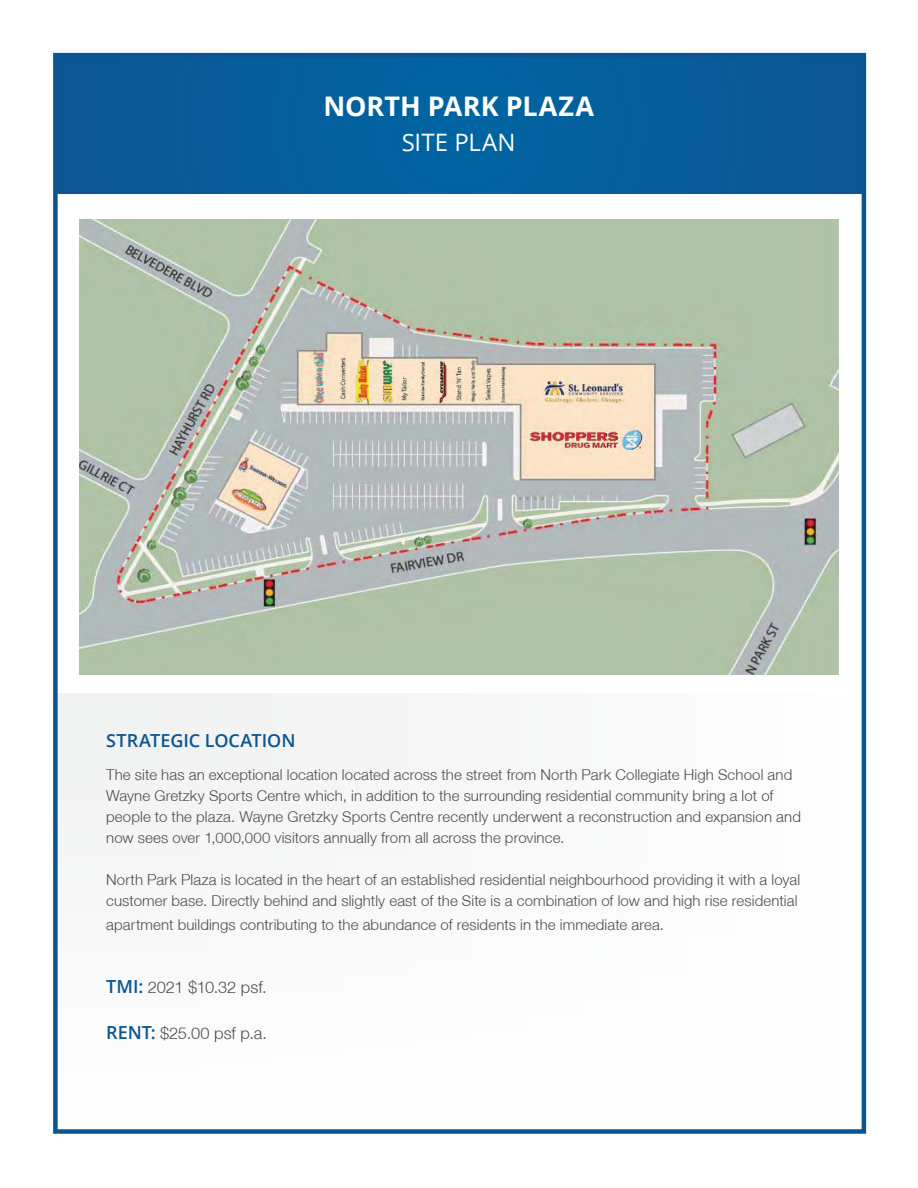
<style>
.page{position:relative;width:918px;height:1188px;background:#fff}
.page>*{position:absolute;margin:0;border:0;box-sizing:border-box;transform-origin:0 0}
.t1{font:700 27px "Open Sans";letter-spacing:.005em;color:#fff}
.t2{font:24px "Open Sans";letter-spacing:.005em;color:#fff}
.t3{font:600 18px "Open Sans";color:#0a5693}
.t4{font:300 16.5px "Helvetica Neue LT";letter-spacing:-.005em;color:#4d4d4f}
.t5{font:300 15px/21px "Helvetica Neue LT";letter-spacing:.01em;color:#4d4d4f}
.s1{font-family:"Open Sans";font-weight:600;font-size:18px;color:#0a5693}
</style>
<div class="page">
<div style="left:54px;top:693px;width:810px;height:437px;background:#fbfbfb"></div>
<div style="left:56px;top:54px;width:806px;height:139px;background:#075d9a"></div>
<div style="left:53px;top:53px;width:813px;height:1081px;border:4px solid #0a5693"></div>
<img style="left:79px;top:219px;width:760px;height:456px">
<h1 class="t1" style="left:323px;top:87px;width:272px">NORTH PARK PLAZA</h1>
<h2 class="t2" style="left:402px;top:125px;width:116px">SITE PLAN</h2>
<p class="t3" style="left:106px;top:728px;width:191px">STRATEGIC LOCATION</p>
<p class="t5" style="left:106px;top:764px;width:696px">The site has an exceptional location located across the street from North Park Collegiate High School and Wayne Gretzky Sports Centre which, in addition to the surrounding residential community bring a lot of people to the plaza. Wayne Gretzky Sports Centre recently underwent a reconstruction and expansion and now sees over 1,000,000 visitors annually from all across the province.</p>
<p class="t5" style="left:106px;top:869px;width:696px">North Park Plaza is located in the heart of an established residential neighbourhood providing it with a loyal customer base. Directly behind and slightly east of the Site is a combination of low and high rise residential</p>
<p class="t5" style="left:106px;top:914px;width:559px">apartment buildings contributing to the abundance of residents in the immediate area.</p>
<p class="t4" style="left:106px;top:977px;width:162px"><span class="s1">TMI:</span> 2021 $10.32 psf.</p>
<p class="t4" style="left:106px;top:1024px;width:162px"><span class="s1">RENT:</span> $25.00 psf p.a.</p>
</div>
